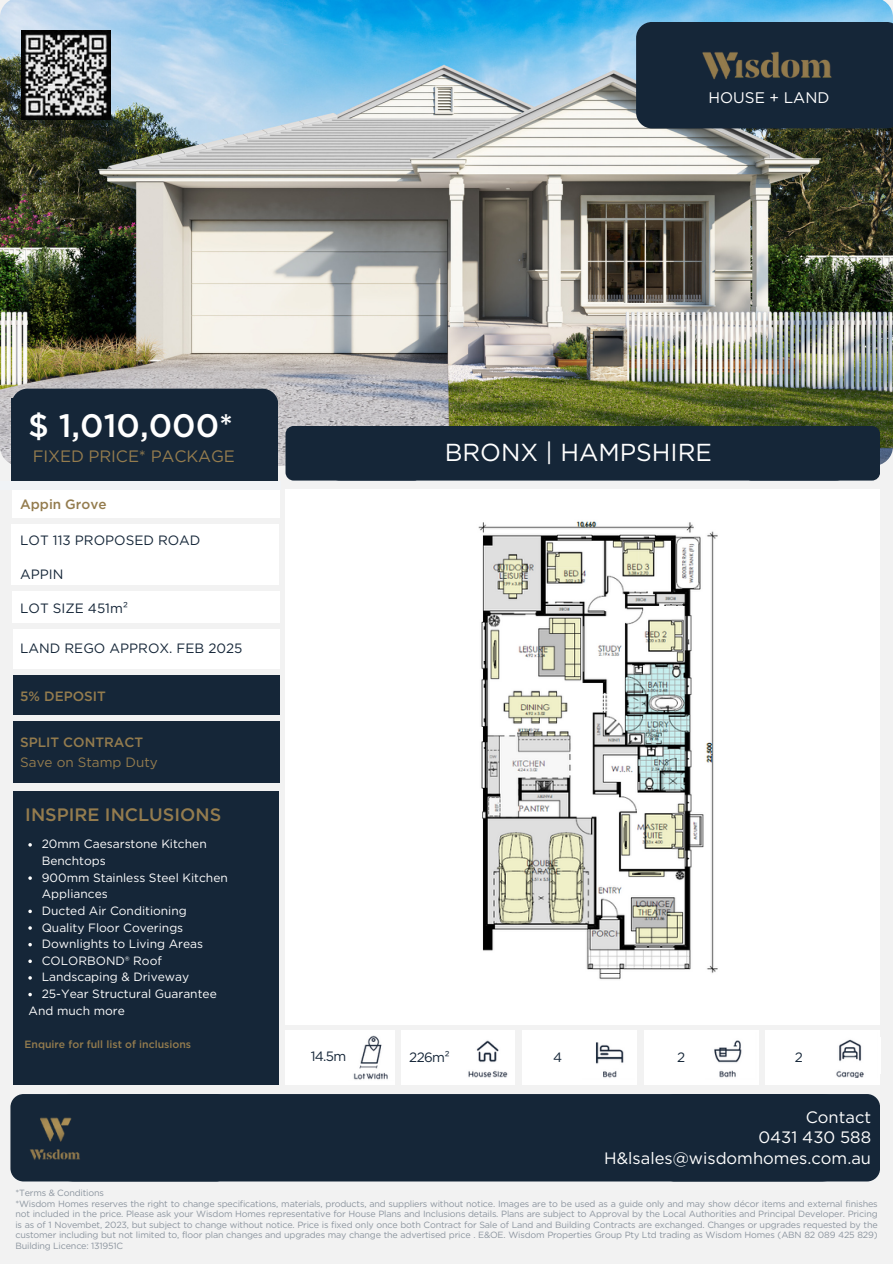
<style>
.page{position:relative;width:893px;height:1264px;background:#fff}
.page>*{position:absolute;margin:0;border:0;box-sizing:border-box;transform-origin:0 0}
.t1{font:500 32.4px "Gotham";color:#fff}
.t2{font:24.6px "Gotham";color:#fff}
.t3{font:500 18px "Gotham";color:#947c4e}
.t4{font:16.5px/20.2px "Gotham";color:#fff;text-align:right}
.t5{font:16.5px "Gotham";letter-spacing:-.01em;color:#947c4e}
.t6{font:15.3px "Gotham";color:#fff}
.t7{font:13.5px "Gotham";color:#152638}
.t8{font:500 13.5px "Gotham";color:#947c4e}
.t9{font:13.5px "Gotham";color:#947c4e}
.t10{font:12px/16.6px "Gotham";color:#fff}
.t11{font:500 10.5px "Gotham";color:#947c4e}
.t12{font:9px/10.4px "Gotham";letter-spacing:-.02em;color:#8c959f;text-align:justify}
</style>
<div class="page">
<div style="left:0;top:0;width:892px;height:1263px;background:#f2f2f2"></div>
<img style="left:0;top:0;width:892px;height:466px">
<div style="left:635px;top:22px;width:257px;height:106px;background:#152638"></div>
<img style="left:696px;top:43px;width:145px;height:41px">
<div style="left:12px;top:524px;width:267px;height:61px;background:#fff"></div>
<div style="left:13px;top:791px;width:265px;height:293px;background:#152638"></div>
<div style="left:285px;top:489px;width:594px;height:536px;background:#fff"></div>
<div style="left:13px;top:629px;width:266px;height:39px;background:#fff"></div>
<div style="left:765px;top:1030px;width:114px;height:55px;background:#fff"></div>
<div style="left:219px;top:1094px;width:452px;height:87px;background:#152638"></div>
<img style="left:879px;top:1037px;width:1px;height:36px">
<div style="left:643px;top:1030px;width:115px;height:55px;background:#fff"></div>
<div style="left:522px;top:1030px;width:115px;height:55px;background:#fff"></div>
<div style="left:661px;top:1094px;width:218px;height:87px;background:#152638;border-radius:13px"></div>
<div style="left:10px;top:1094px;width:219px;height:87px;background:#152638;border-radius:13px"></div>
<div style="left:12px;top:388px;width:266px;height:107px;background:#152638;border-radius:16px"></div>
<div style="left:417px;top:426px;width:331px;height:54px;background:#152638"></div>
<div style="left:285px;top:426px;width:137px;height:54px;background:#152638;border-radius:8px"></div>
<div style="left:743px;top:426px;width:136px;height:54px;background:#152638;border-radius:8px"></div>
<div style="left:12px;top:398px;width:265px;height:83px;background:#152638"></div>
<div style="left:12px;top:591px;width:267px;height:31px;background:#fff"></div>
<div style="left:12px;top:487px;width:267px;height:30px;background:#fff"></div>
<div style="left:0;top:480px;width:280px;height:9px;background:#f0f3f6"></div>
<img style="left:21px;top:31px;width:89px;height:89px">
<img style="left:30px;top:1117px;width:50px;height:43px">
<div style="left:13px;top:721px;width:266px;height:61px;background:#152638"></div>
<div style="left:13px;top:675px;width:266px;height:39px;background:#152638"></div>
<div style="left:401px;top:1030px;width:113px;height:55px;background:#fff"></div>
<div style="left:285px;top:1030px;width:109px;height:55px;background:#fff"></div>
<img style="left:596px;top:1042px;width:28px;height:36px">
<img style="left:714px;top:1040px;width:28px;height:38px">
<img style="left:836px;top:1039px;width:28px;height:38px">
<img style="left:468px;top:1040px;width:40px;height:37px">
<img style="left:353px;top:1035px;width:35px;height:45px">
<img style="left:478px;top:521px;width:240px;height:459px">
<svg style="left:28px;top:843px;width:4px;height:3px"></svg>
<svg style="left:28px;top:909px;width:4px;height:4px"></svg>
<svg style="left:28px;top:926px;width:4px;height:3px"></svg>
<svg style="left:28px;top:942px;width:4px;height:4px"></svg>
<svg style="left:28px;top:959px;width:4px;height:4px"></svg>
<svg style="left:28px;top:976px;width:4px;height:3px"></svg>
<svg style="left:28px;top:992px;width:4px;height:4px"></svg>
<p class="t6" style="left:708px;top:88px;width:122px">HOUSE + LAND</p>
<p class="t1" style="left:28px;top:406px;width:206px">$ 1,010,000*</p>
<p class="t5" style="left:33px;top:446px;width:203px">FIXED PRICE* PACKAGE</p>
<p class="t2" style="left:444px;top:437px;width:268px">BRONX | HAMPSHIRE</p>
<p class="t8" style="left:20px;top:496px;width:88px">Appin Grove</p>
<p class="t7" style="left:20px;top:532px;width:182px">LOT 113 PROPOSED ROAD</p>
<p class="t7" style="left:20px;top:565px;width:45px">APPIN</p>
<p class="t7" style="left:20px;top:599px;width:110px">LOT SIZE 451m²</p>
<p class="t7" style="left:20px;top:640px;width:224px">LAND REGO APPROX. FEB 2025</p>
<p class="t8" style="left:20px;top:688px;width:87px">5% DEPOSIT</p>
<p class="t8" style="left:20px;top:733px;width:124px">SPLIT CONTRACT</p>
<p class="t9" style="left:20px;top:753px;width:139px">Save on Stamp Duty</p>
<p class="t3" style="left:25px;top:803px;width:197px">INSPIRE INCLUSIONS</p>
<p class="t10" style="left:42px;top:835px;width:166px">20mm Caesarstone Kitchen<br>Benchtops</p>
<p class="t10" style="left:42px;top:869px;width:187px">900mm Stainless Steel Kitchen<br>Appliances</p>
<p class="t10" style="left:42px;top:902px;width:146px">Ducted Air Conditioning</p>
<p class="t10" style="left:42px;top:918px;width:143px">Quality Floor Coverings</p>
<p class="t10" style="left:42px;top:935px;width:163px">Downlights to Living Areas</p>
<p class="t10" style="left:42px;top:952px;width:122px">COLORBOND® Roof</p>
<p class="t10" style="left:42px;top:968px;width:149px">Landscaping &amp; Driveway</p>
<p class="t10" style="left:42px;top:985px;width:176px">25-Year Structural Guarantee</p>
<p class="t10" style="left:29px;top:1002px;width:98px">And much more</p>
<p class="t11" style="left:25px;top:1037px;width:168px">Enquire for full list of inclusions</p>
<p class="t7" style="left:310px;top:1047px;width:37px">14.5m</p>
<p class="t7" style="left:409px;top:1049px;width:42px">226m²</p>
<p class="t7" style="left:553px;top:1049px;width:11px">4</p>
<p class="t7" style="left:676px;top:1049px;width:10px">2</p>
<p class="t7" style="left:794px;top:1049px;width:10px">2</p>
<h5 class="t4" style="left:758px;top:1107px;width:114px">Contact<br>0431 430 588</h5>
<h1 class="t4" style="left:604px;top:1147px;width:268px">H&amp;lsales@wisdomhomes.com.au</h1>
<p class="t12" style="left:15px;top:1187px;width:90px">*Terms &amp; Conditions</p>
<h3 class="t12" style="left:15px;top:1198px;width:863px">*Wisdom Homes reserves the right to change specifications, materials, products, and suppliers without notice. Images are to be used as a guide only and may show décor items and external finishes not included in the price. Please ask your Wisdom Homes representative for House Plans and Inclusions details. Plans are subject to Approval by the Local Authorities and Principal Developer. Pricing is as of 1 Novembet, 2023, but subject to change without notice. Price is fixed only once both Contract for Sale of Land and Building Contracts are exchanged. Changes or upgrades requested by the customer including but not limited to, floor plan changes and upgrades may change the advertised price . E&amp;OE. Wisdom Properties Group Pty Ltd trading as Wisdom Homes (ABN 82 089 425 829)<br>Building Licence: 131951C</h3>
</div>
